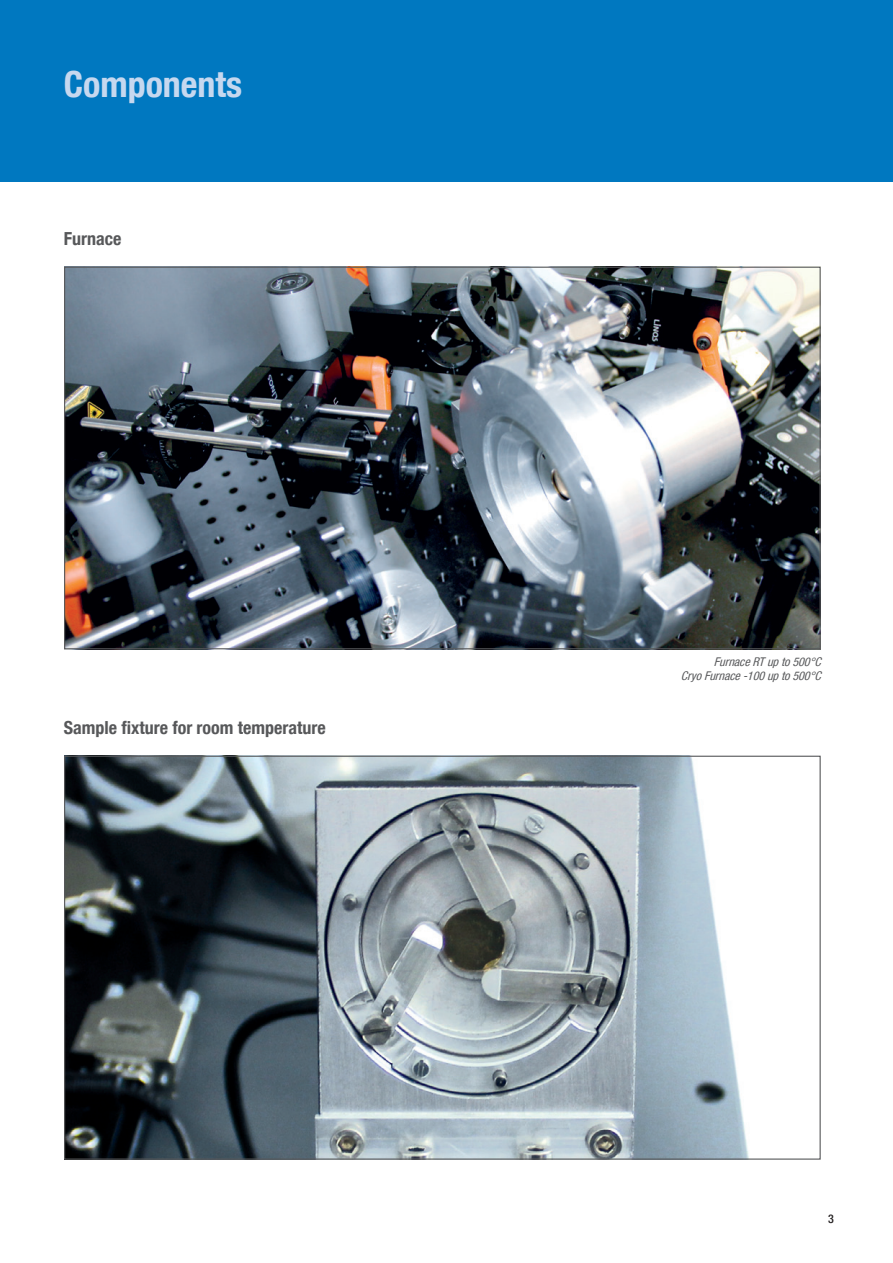
<style>
.page{position:relative;width:893px;height:1263px;background:#fff}
.page>*{position:absolute;margin:0;border:0;box-sizing:border-box;transform-origin:0 0}
.Überschrift{font:700 condensed 36px "Helvetica Neue LT Com";color:#c6d8ef}
.Überschrift_mittel{font:700 condensed 18px "Helvetica Neue LT Com";color:#57585a}
.Bildunterschrift{font:italic condensed 12px "Helvetica Neue LT Com";color:#57585a}
.t1{font:500 condensed 12px "Helvetica Neue LT Com";color:#231f20}
</style>
<div class="page">
<div style="left:0;top:0;width:893px;height:182px;background:#0078c0"></div>
<img style="left:66px;top:269px;width:753px;height:378px">
<img style="left:66px;top:758px;width:683px;height:400px">
<p class="Überschrift" style="left:64px;top:62px;width:180px">Components</p>
<p class="Überschrift_mittel" style="left:64px;top:228px;width:59px">Furnace</p>
<p class="Überschrift_mittel" style="left:64px;top:717px;width:264px">Sample fixture for room temperature</p>
<p class="Bildunterschrift" style="left:714px;top:654px;width:112px">FurnaceRTupto500°C</p>
<p class="Bildunterschrift" style="left:681px;top:669px;width:145px">CryoFurnace-100upto500°C</p>
<p class="t1" style="left:828px;top:1212px;width:7px">3</p>
</div>
